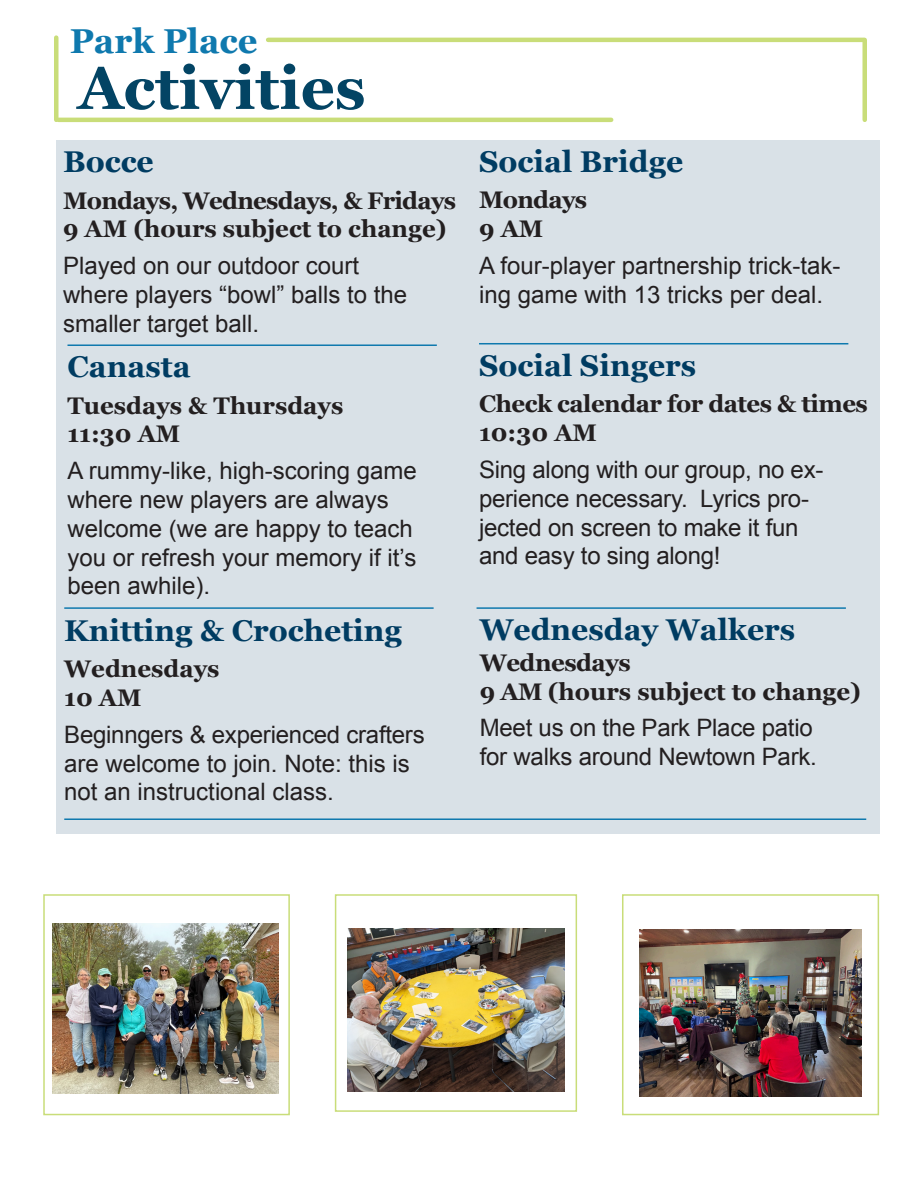
<style>
.page{position:relative;width:918px;height:1188px;background:#fff}
.page>*{position:absolute;margin:0;border:0;box-sizing:border-box;transform-origin:0 0}
.t1{font:700 60px "Georgia";color:#034464}
.t2{font:700 34.5px "Georgia";color:#0f79ae}
.t3{font:700 30px "Georgia";color:#003c62}
.t4{font:24px/28.8px "Arial";color:#231f20}
.t5{font:700 24px "Georgia";color:#231f20}
.t6{font:700 24px/28.8px "Georgia";letter-spacing:-.03em;color:#231f20}
.t7{font:700 24px "Georgia";letter-spacing:-.02em;color:#231f20}
</style>
<div class="page">
<div style="left:622px;top:894px;width:257px;height:221px;border:2px solid #c9dd79"></div>
<div style="left:56px;top:140px;width:823px;height:694px;background:#d9e1e7"></div>
<hr style="left:54px;top:38px;width:4px;height:82px;background:#c9dd79">
<hr style="left:58px;top:118px;width:553px;height:4px;background:#c9dd79">
<hr style="left:268px;top:38px;width:596px;height:4px;background:#c9dd79">
<div style="left:862px;top:40px;width:5px;height:80px;background:#c9dd79"></div>
<hr style="left:68px;top:344px;width:369px;height:2px;background:#0f79ae">
<hr style="left:64px;top:607px;width:370px;height:2px;background:#0f79ae">
<hr style="left:64px;top:818px;width:802px;height:2px;background:#0f79ae">
<hr style="left:477px;top:607px;width:369px;height:2px;background:#0f79ae">
<img style="left:639px;top:929px;width:223px;height:167px">
<img style="left:52px;top:924px;width:227px;height:169px">
<div style="left:43px;top:894px;width:247px;height:221px;border:2px solid #c9dd79"></div>
<div style="left:335px;top:894px;width:242px;height:218px;border:2px solid #c9dd79"></div>
<img style="left:348px;top:929px;width:216px;height:162px">
<hr style="left:479px;top:343px;width:369px;height:1px;background:#0f79ae">
<p class="t2" style="left:70px;top:15px;width:189px">Park Place</p>
<p class="t1" style="left:78px;top:43px;width:289px">Activities</p>
<p class="t3" style="left:63px;top:139px;width:92px">Bocce</p>
<p class="t6" style="left:63px;top:185px;width:395px">Mondays, Wednesdays, &amp; Fridays<br>9 AM (hours subject to change)</p>
<p class="t4" style="left:63px;top:251px;width:346px">Played on our outdoor court where players “bowl” balls to the smaller target ball.</p>
<p class="t3" style="left:68px;top:344px;width:125px">Canasta</p>
<p class="t5" style="left:68px;top:387px;width:277px">Tuesdays &amp; Thursdays</p>
<p class="t5" style="left:68px;top:416px;width:114px">11:30 AM</p>
<p class="t4" style="left:68px;top:457px;width:351px">A rummy-like, high-scoring game where new players are always welcome (we are happy to teach you or refresh your memory if it’s been awhile).</p>
<p class="t3" style="left:64px;top:608px;width:339px">Knitting &amp; Crocheting</p>
<p class="t5" style="left:64px;top:651px;width:157px">Wednesdays</p>
<p class="t5" style="left:64px;top:680px;width:79px">10 AM</p>
<p class="t4" style="left:64px;top:720px;width:362px">Beginngers &amp; experienced crafters are welcome to join. Note: this is not an instructional class.</p>
<p class="t3" style="left:479px;top:139px;width:206px">Social Bridge</p>
<p class="t6" style="left:479px;top:185px;width:110px">Mondays</p>
<p class="t5" style="left:479px;top:211px;width:66px">9 AM</p>
<p class="t4" style="left:479px;top:251px;width:363px">A four-player partnership trick-tak&shy;ing game with 13 tricks per deal.</p>
<p class="t3" style="left:479px;top:343px;width:219px">Social Singers</p>
<p class="t7" style="left:479px;top:386px;width:390px">Check calendar for dates &amp; times</p>
<p class="t5" style="left:479px;top:415px;width:120px">10:30 AM</p>
<p class="t4" style="left:479px;top:455px;width:346px">Sing along with our group, no ex&shy;perience necessary. Lyrics pro&shy;jected on screen to make it fun and easy to sing along!</p>
<p class="t3" style="left:480px;top:607px;width:317px">Wednesday Walkers</p>
<p class="t7" style="left:480px;top:644px;width:152px">Wednesdays</p>
<p class="t5" style="left:480px;top:673px;width:383px">9 AM (hours subject to change)</p>
<p class="t4" style="left:480px;top:714px;width:339px">Meet us on the Park Place patio for walks around Newtown Park.</p>
</div>
